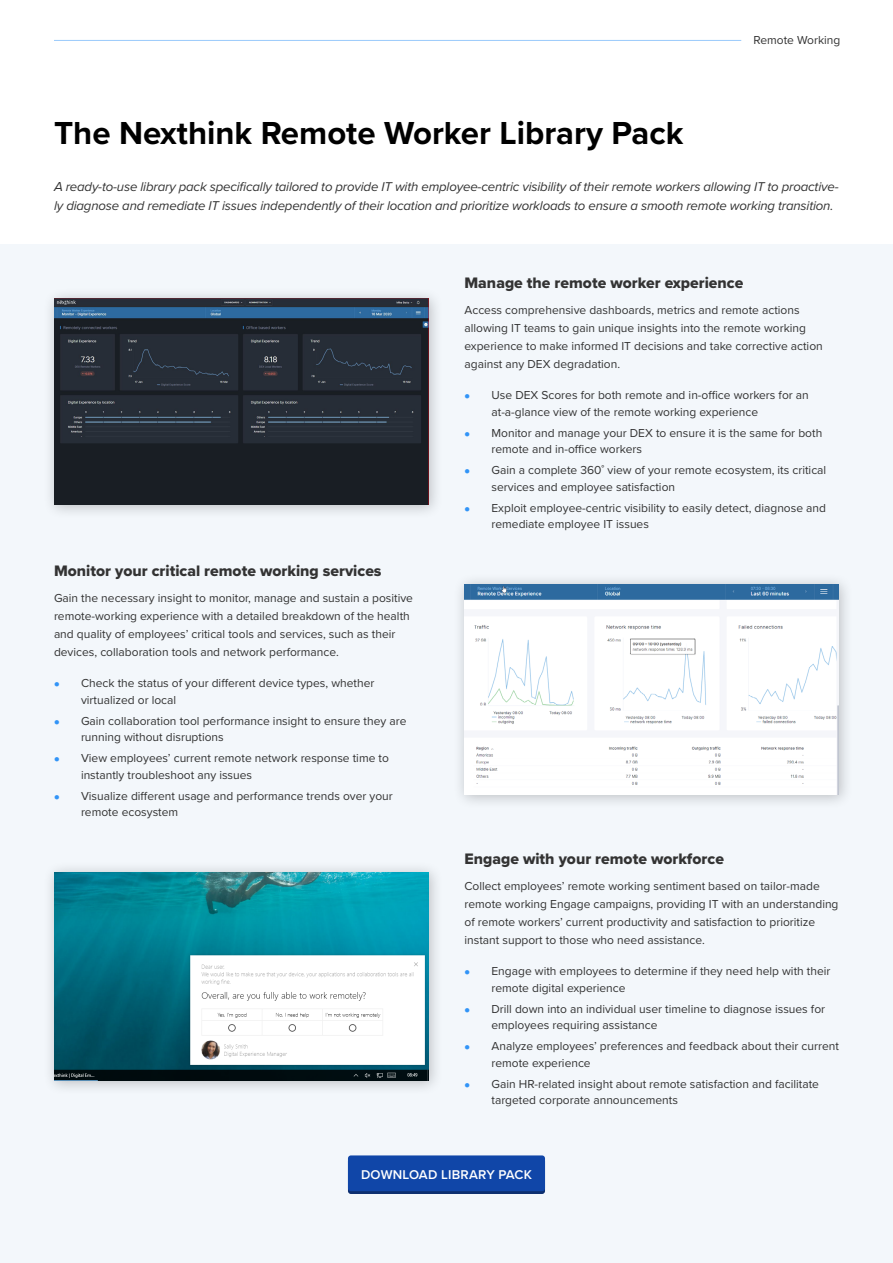
<style>
.page{position:relative;width:893px;height:1263px;background:#fff}
.page>*{position:absolute;margin:0;border:0;box-sizing:border-box;transform-origin:0 0}
.t1{font:700 33px "Proxima Nova";color:#000}
.t2{font:15.75px "Proxima Nova Extrabld";color:#333}
.t3{font:italic 13.2px/19.5px "Proxima Nova";letter-spacing:-.015em;color:#333}
.t4{font:600 13.2px "Proxima Nova";letter-spacing:.015em;color:#fff}
.t5{font:12px/16.5px "Proxima Nova";color:#333}
.s1{font-size:13.5px}
</style>
<div class="page">
<hr style="left:54px;top:40px;width:687px;height:1px;background:#3194f7">
<div style="left:0;top:245px;width:893px;height:1018px;background:#f3f7fb"></div>
<div style="left:42px;top:287px;width:402px;height:232px;background:#000;opacity:.23"></div>
<img style="left:54px;top:298px;width:374px;height:207px">
<div style="left:453px;top:573px;width:401px;height:236px;background:#000;opacity:.23"></div>
<img style="left:464px;top:584px;width:375px;height:210px">
<div style="left:42px;top:861px;width:402px;height:235px;background:#000;opacity:.23"></div>
<img style="left:54px;top:872px;width:374px;height:209px">
<div style="left:348px;top:1158px;width:197px;height:36px;background:#0d2f6f;border-radius:3px"></div>
<div style="left:348px;top:1155px;width:197px;height:36px;background:#1046a8;border-radius:3px"></div>
<div style="left:206px;top:459px;width:23px;height:16px;background:#191e24"></div>
<p class="t5" style="left:753px;top:31px;width:88px">Remote Working</p>
<h1 class="t1" style="left:54px;top:108px;width:631px">The Nexthink Remote Worker Library Pack</h1>
<p class="t3" style="left:54px;top:176px;width:786px"><span class="s1">A</span> ready-to-use library pack specifically tailored to provide IT with employee-centric visibility of their remote workers allowing IT to proactive&shy;ly diagnose and remediate IT issues independently of their location and prioritize workloads to ensure a smooth remote working transition.</p>
<h2 class="t2" style="left:54px;top:559px;width:329px">Monitor your critical remote working services</h2>
<p class="t5" style="left:54px;top:588px;width:361px;line-height:18px">Gain the necessary insight to monitor, manage and sustain a positive remote-working experience with a detailed breakdown of the health and quality of employees’ critical tools and services, such as their devices, collaboration tools and network performance.</p>
<p class="t5" style="left:81px;top:674px;width:295px">Check the status of your different device types, whether virtualized or local</p>
<p class="t5" style="left:81px;top:712px;width:327px">Gain collaboration tool performance insight to ensure they are running without disruptions</p>
<p class="t5" style="left:81px;top:749px;width:309px">View employees’ current remote network response time to instantly troubleshoot any issues</p>
<p class="t5" style="left:81px;top:787px;width:313px">Visualize different usage and performance trends over your remote ecosystem</p>
<h2 class="t2" style="left:464px;top:271px;width:280px">Manage the remote worker experience</h2>
<p class="t5" style="left:464px;top:300px;width:360px;line-height:18px">Access comprehensive dashboards, metrics and remote actions allowing IT teams to gain unique insights into the remote working experience to make informed IT decisions and take corrective action against any DEX degradation.</p>
<p class="t5" style="left:491px;top:386px;width:319px">Use DEX Scores for both remote and in-office workers for an at-a-glance view of the remote working experience</p>
<p class="t5" style="left:491px;top:424px;width:332px">Monitor and manage your DEX to ensure it is the same for both remote and in-office workers</p>
<p class="t5" style="left:491px;top:461px;width:336px">Gain a complete 360˚ view of your remote ecosystem, its critical services and employee satisfaction</p>
<p class="t5" style="left:491px;top:499px;width:336px">Exploit employee-centric visibility to easily detect, diagnose and remediate employee IT issues</p>
<h2 class="t2" style="left:464px;top:847px;width:261px">Engage with your remote workforce</h2>
<p class="t5" style="left:464px;top:876px;width:376px;line-height:18px">Collect employees’ remote working sentiment based on tailor-made remote working Engage campaigns, providing IT with an understanding of remote workers’ current productivity and satisfaction to prioritize instant support to those who need assistance.</p>
<p class="t5" style="left:491px;top:962px;width:340px">Engage with employees to determine if they need help with their remote digital experience</p>
<p class="t5" style="left:491px;top:1000px;width:335px">Drill down into an individual user timeline to diagnose issues for employees requiring assistance</p>
<p class="t5" style="left:491px;top:1037px;width:349px">Analyze employees’ preferences and feedback about their current remote experience</p>
<p class="t5" style="left:491px;top:1075px;width:329px">Gain HR-related insight about remote satisfaction and facilitate targeted corporate announcements</p>
<p class="t4" style="left:361px;top:1165px;width:172px">DOWNLOAD LIBRARY PACK</p>
</div>
